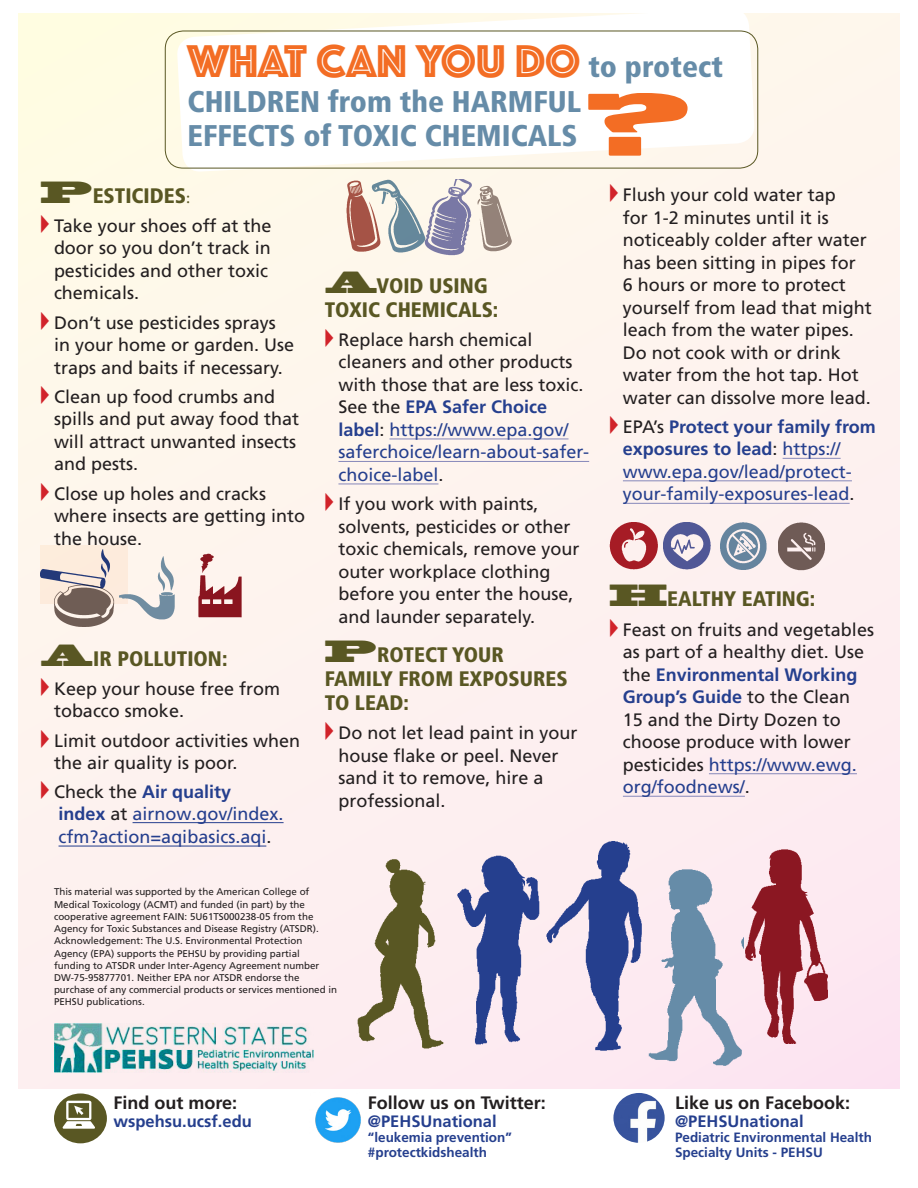
<style>
.page{position:relative;width:918px;height:1188px;background:#fff}
.page>*{position:absolute;margin:0;border:0;box-sizing:border-box;transform-origin:0 0}
.t1{font:83.55px "Blackoak Std";color:#f36d24}
.t2{font:47.7px "Phosphate Inline";color:#f36d24}
.t3{font:900 condensed 30px/34.2px "Frutiger";color:#668ca8}
.t4{font:900 condensed 21px/24px "Frutiger";color:#595723}
.pesticide_bullets{font:18px/22.5px "Frutiger";color:#231f20}
.pesticide_bullets-2{font:18px/22.5px "Frutiger";color:#253f8e}
.pesticide_bullets-3{font:700 18px "Frutiger";color:#231f20}
.pesticide_bullets-4{font:700 16.5px "Frutiger";color:#253f8e}
.pesticide_bullets-5{font:700 13.5px/15px "Frutiger";color:#253f8e}
.pesticide_bullets-6{font:9.75px/12.3px "Frutiger";color:#231f20}
.s1{font-family:"Frutiger";font-weight:900;font-stretch:condensed;font-size:30px;color:#668ca8}
.s2{font-family:"Blackoak Std";font-weight:400;font-stretch:normal;font-size:28.65px}
.s3{font-family:"Minion Pro";font-weight:400;font-stretch:normal;font-size:18px}
.s4{color:#231f20}
.s5{font-weight:700}
.s6{font-weight:700;color:#253f8e}
.s7{color:#253f8e}
</style>
<div class="page">
<div style="left:18px;top:14px;width:882px;height:1075px;background:#fdf3ef"></div>
<svg style="left:176px;top:13px;width:579px;height:158px;fill:#fff"></svg>
<div style="left:165px;top:31px;width:593px;height:137px;border:1px solid #595723;border-radius:18px"></div>
<img style="left:55px;top:602px;width:64px;height:24px">
<img style="left:119px;top:555px;width:56px;height:64px">
<img style="left:41px;top:545px;width:85px;height:57px">
<img style="left:198px;top:553px;width:44px;height:65px">
<hr style="left:389px;top:439px;width:180px;height:1px;background:#8688ba">
<hr style="left:338px;top:461px;width:251px;height:1px;background:#8688ba">
<hr style="left:338px;top:484px;width:100px;height:1px;background:#8688ba">
<hr style="left:783px;top:458px;width:58px;height:1px;background:#8688ba">
<hr style="left:623px;top:480px;width:229px;height:1px;background:#8688ba">
<hr style="left:623px;top:503px;width:227px;height:1px;background:#8688ba">
<hr style="left:709px;top:773px;width:148px;height:1px;background:#8688ba">
<hr style="left:623px;top:796px;width:122px;height:1px;background:#8688ba">
<img style="left:609px;top:523px;width:48px;height:47px">
<img style="left:663px;top:523px;width:48px;height:47px">
<img style="left:720px;top:522px;width:47px;height:47px">
<img style="left:778px;top:522px;width:47px;height:49px">
<img style="left:357px;top:859px;width:87px;height:190px">
<img style="left:457px;top:855px;width:83px;height:190px">
<img style="left:546px;top:841px;width:95px;height:210px">
<img style="left:641px;top:869px;width:103px;height:200px">
<img style="left:741px;top:849px;width:87px;height:194px">
<img style="left:54px;top:1024px;width:260px;height:49px">
<div style="left:54px;top:1093px;width:53px;height:50px;background:#595723;border-radius:50%"></div>
<img style="left:62px;top:1100px;width:33px;height:29px">
<img style="left:315px;top:1097px;width:46px;height:46px">
<img style="left:613px;top:1093px;width:52px;height:50px">
<img style="left:382px;top:179px;width:30px;height:74px">
<img style="left:346px;top:180px;width:36px;height:72px">
<img style="left:412px;top:179px;width:60px;height:77px">
<img style="left:477px;top:185px;width:35px;height:67px">
<hr style="left:133px;top:822px;width:151px;height:1px;background:#253f8e">
<hr style="left:59px;top:846px;width:207px;height:1px;background:#253f8e">
<p class="t2" style="left:188px;top:27px;width:537px">WHAT CAN YOU DO <span class="s1">to protect</span></p>
<p class="t3" style="left:188px;top:84px;width:395px">CHILDREN from the HARMFUL<br>EFFECTS of TOXIC CHEMICALS</p>
<p class="t1" style="left:585px;top:69px;width:107px">?</p>
<p class="t4" style="left:40px;top:183px;width:151px"><span class="s2">P</span>ESTICIDES<span class="s3">:</span></p>
<p class="pesticide_bullets" style="left:54px;top:214px;width:219px">Take your shoes off at the door so you don’t track in pesticides and other toxic chemicals.</p>
<p class="pesticide_bullets" style="left:54px;top:311px;width:242px">Don’t use pesticides sprays in your home or garden. Use traps and baits if necessary.</p>
<p class="pesticide_bullets" style="left:54px;top:385px;width:247px">Clean up food crumbs and spills and put away food that will attract unwanted insects and pests.</p>
<p class="pesticide_bullets" style="left:54px;top:482px;width:253px">Close up holes and cracks where insects are getting into the house.</p>
<p class="t4" style="left:40px;top:646px;width:188px"><span class="s2">A</span>IR POLLUTION:</p>
<p class="pesticide_bullets" style="left:54px;top:677px;width:228px">Keep your house free from tobacco smoke.</p>
<p class="pesticide_bullets" style="left:54px;top:729px;width:248px">Limit outdoor activities when the air quality is poor.</p>
<p class="pesticide_bullets-2" style="left:54px;top:781px;width:231px;line-height:21.6px"><span class="s4">Check the</span> <span class="s5">Air quality<br>index</span> <span class="s4">at</span> airnow.gov/index.</p>
<p class="pesticide_bullets-2" style="left:59px;top:826px;width:214px">cfm?action=aqibasics.aqi<span class="s4">.</span></p>
<p class="t4" style="left:325px;top:273px;width:175px"><span class="s2">A</span>VOID USING<br>TOXIC CHEMICALS:</p>
<p class="pesticide_bullets" style="left:338px;top:328px;width:252px">Replace harsh chemical cleaners and other products with those that are less toxic.<br>See the <span class="s6">EPA Safer Choice label</span>: <span class="s7">https://www.epa.gov/ saferchoice/learn-about-safer&shy;choice-label</span>.</p>
<p class="pesticide_bullets" style="left:338px;top:493px;width:243px">If you work with paints, solvents, pesticides or other toxic chemicals, remove your outer workplace clothing before you enter the house, and launder separately.</p>
<p class="t4" style="left:325px;top:643px;width:244px"><span class="s2">P</span>ROTECT YOUR<br>FAMILY FROM EXPOSURES<br>TO LEAD:</p>
<p class="pesticide_bullets" style="left:338px;top:722px;width:241px">Do not let lead paint in your house flake or peel. Never sand it to remove, hire a professional.</p>
<p class="pesticide_bullets-6" style="left:54px;top:886px;width:285px">This material was supported by the American College of Medical Toxicology (ACMT) and funded (in part) by the cooperative agreement FAIN: 5U61TS000238-05 from the Agency for Toxic Substances and Disease Registry (ATSDR).<br>Acknowledgement: The U.S. Environmental Protection Agency (EPA) supports the PEHSU by providing partial funding to ATSDR under Inter-Agency Agreement number DW-75-95877701. Neither EPA nor ATSDR endorse the purchase of any commercial products or services mentioned in PEHSU publications.</p>
<p class="pesticide_bullets" style="left:623px;top:183px;width:251px">Flush your cold water tap<br>for 1-2 minutes until it is noticeably colder after water has been sitting in pipes for<br>6 hours or more to protect yourself from lead that might leach from the water pipes.<br>Do not cook with or drink water from the hot tap. Hot water can dissolve more lead.</p>
<p class="pesticide_bullets-2" style="left:623px;top:415px;width:254px"><span class="s4">EPA’s</span> <span class="s5">Protect your family from exposures to lead</span><span class="s4">:</span> https:// www.epa.gov/lead/protect&shy;your-family-exposures-lead<span class="s4">.</span></p>
<p class="t4" style="left:609px;top:587px;width:207px"><span class="s2">H</span>EALTHY EATING:</p>
<p class="pesticide_bullets" style="left:623px;top:618px;width:253px">Feast on fruits and vegetables as part of a healthy diet. Use the <span class="s6">Environmental Working<br>Group’s Guide</span> to the Clean<br>15 and the Dirty Dozen to choose produce with lower pesticides <span class="s7">https://www.ewg. org/foodnews/</span>.</p>
<p class="pesticide_bullets-3" style="left:113px;top:1092px;width:125px">Find out more:</p>
<p class="pesticide_bullets-4" style="left:113px;top:1112px;width:140px">wspehsu.ucsf.edu</p>
<p class="pesticide_bullets-3" style="left:368px;top:1092px;width:180px">Follow us on Twitter:</p>
<p class="pesticide_bullets-4" style="left:368px;top:1111px;width:130px">@PEHSUnational</p>
<p class="pesticide_bullets-5" style="left:368px;top:1129px;width:146px">“leukemia prevention”</p>
<p class="pesticide_bullets-5" style="left:368px;top:1144px;width:121px">#protectkidshealth</p>
<p class="pesticide_bullets-3" style="left:675px;top:1092px;width:177px">Like us on Facebook:</p>
<p class="pesticide_bullets-4" style="left:675px;top:1111px;width:130px">@PEHSUnational</p>
<p class="pesticide_bullets-5" style="left:675px;top:1129px;width:199px">Pediatric Environmental Health<br>Specialty Units - PEHSU</p>
</div>
